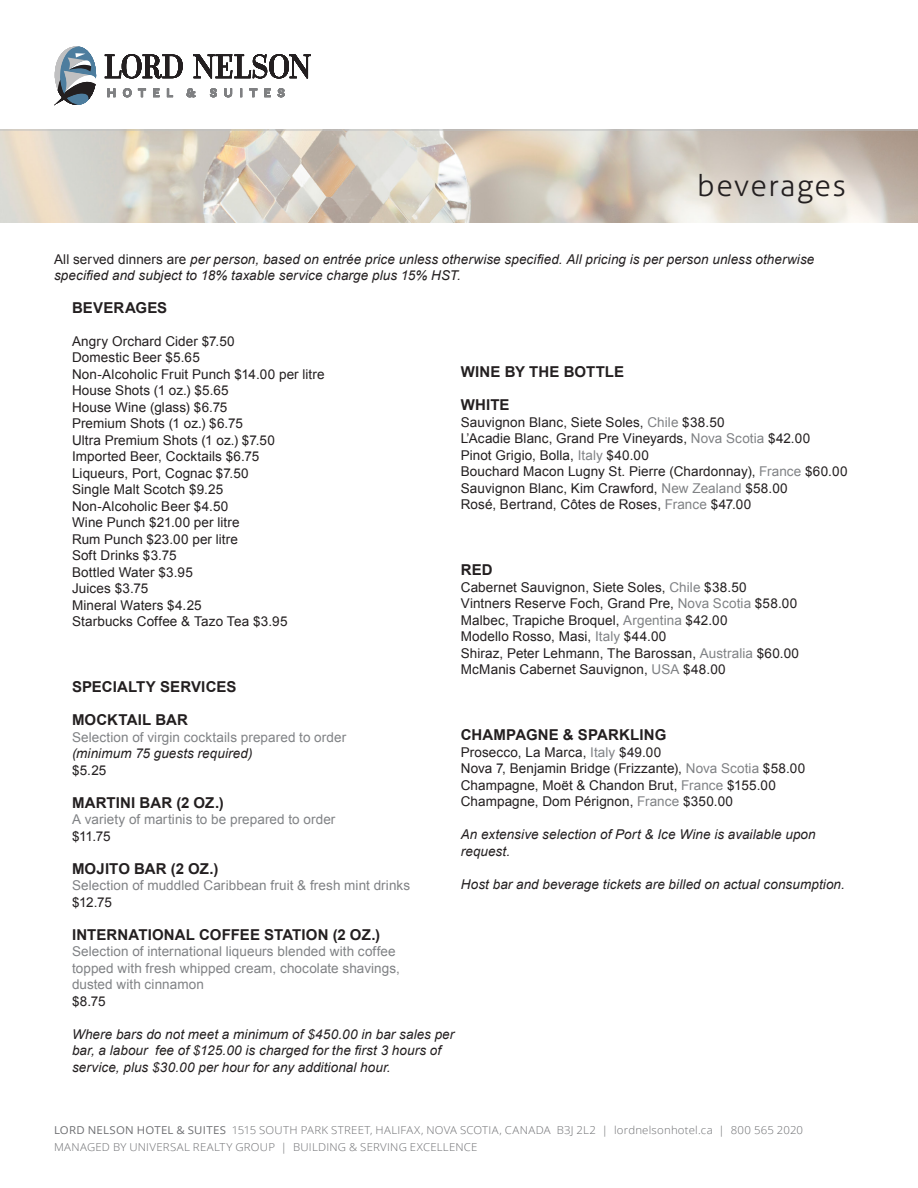
<style>
.page{position:relative;width:918px;height:1188px;background:#fff}
.page>*{position:absolute;margin:0;border:0;box-sizing:border-box;transform-origin:0 0}
.t1{font:300 30px "Aller";letter-spacing:.045em;color:#231f20}
.t2{font:27px "Open Sans";letter-spacing:.05em;color:#231f20}
.t3{font:700 15px "Arial";letter-spacing:.01em;color:#231f20}
.t4{font:13.5px/16.5px "Arial";letter-spacing:.01em;color:#231f20}
.t5{font:italic 13.5px/16.5px "Arial";letter-spacing:.005em;color:#231f20}
.t6{font:13.5px/16.5px "Arial";letter-spacing:.01em;color:#808285}
.t7{font:300 10.8px/16.5px "Open Sans";letter-spacing:.02em;color:#6d6e71;scale:1.05 1}
.s1{font-style:normal}
.s2{color:#808285}
.s3{font-weight:400}
</style>
<div class="page">
<svg style="left:0;top:130px;width:918px;height:93px;background:#d6cdc1"></svg>
<svg style="left:105px;top:54px;width:77px;height:24px"></svg>
<svg style="left:193px;top:54px;width:117px;height:24px"></svg>
<svg style="left:107px;top:88px;width:8px;height:9px"></svg>
<svg style="left:123px;top:88px;width:9px;height:9px"></svg>
<svg style="left:138px;top:88px;width:8px;height:9px"></svg>
<svg style="left:153px;top:88px;width:6px;height:9px"></svg>
<svg style="left:167px;top:88px;width:6px;height:9px"></svg>
<svg style="left:187px;top:88px;width:8px;height:9px"></svg>
<svg style="left:210px;top:88px;width:7px;height:9px"></svg>
<svg style="left:224px;top:88px;width:8px;height:9px"></svg>
<svg style="left:240px;top:89px;width:2px;height:8px"></svg>
<svg style="left:249px;top:88px;width:8px;height:9px"></svg>
<svg style="left:264px;top:88px;width:7px;height:9px"></svg>
<svg style="left:278px;top:88px;width:7px;height:9px"></svg>
<svg style="left:54px;top:46px;width:43px;height:59px"></svg>
<h2 class="t2" style="left:642px;top:165px;width:206px">served dinners</h2>
<h1 class="t1" style="left:697px;top:167px;width:150px">beverages</h1>
<p class="t5" style="left:54px;top:251px;width:762px"><span class="s1">All served dinners are</span> per person, based on entrée price unless otherwise specified. All pricing is per person unless otherwise specified and subject to 18% taxable service charge plus 15% HST.</p>
<p class="t3" style="left:72px;top:297px;width:97px">BEVERAGES</p>
<p class="t4" style="left:72px;top:333px;width:254px">Angry Orchard Cider $7.50<br>Domestic Beer $5.65<br>Non-Alcoholic Fruit Punch $14.00 per litre<br>House Shots (1 oz.) $5.65<br>House Wine (glass) $6.75<br>Premium Shots (1 oz.) $6.75<br>Ultra Premium Shots (1 oz.) $7.50<br>Imported Beer, Cocktails $6.75<br>Liqueurs, Port, Cognac $7.50<br>Single Malt Scotch $9.25<br>Non-Alcoholic Beer $4.50<br>Wine Punch $21.00 per litre<br>Rum Punch $23.00 per litre<br>Soft Drinks $3.75<br>Bottled Water $3.95<br>Juices $3.75<br>Mineral Waters $4.25<br>Starbucks Coffee &amp; Tazo Tea $3.95</p>
<p class="t3" style="left:461px;top:362px;width:165px">WINE BY THE BOTTLE</p>
<p class="t3" style="left:461px;top:395px;width:50px">WHITE</p>
<p class="t4" style="left:461px;top:414px;width:388px">Sauvignon Blanc, Siete Soles, <span class="s2">Chile</span> $38.50<br>L’Acadie Blanc, Grand Pre Vineyards, <span class="s2">Nova Scotia</span> $42.00<br>Pinot Grigio, Bolla, <span class="s2">Italy</span> $40.00<br>Bouchard Macon Lugny St. Pierre (Chardonnay), <span class="s2">France</span> $60.00<br>Sauvignon Blanc, Kim Crawford, <span class="s2">New Zealand</span> $58.00<br>Rosé, Bertrand, Côtes de Roses, <span class="s2">France</span> $47.00</p>
<p class="t3" style="left:461px;top:560px;width:33px">RED</p>
<p class="t4" style="left:461px;top:579px;width:340px">Cabernet Sauvignon, Siete Soles, <span class="s2">Chile</span> $38.50<br>Vintners Reserve Foch, Grand Pre, <span class="s2">Nova Scotia</span> $58.00<br>Malbec, Trapiche Broquel, <span class="s2">Argentina</span> $42.00<br>Modello Rosso, Masi, <span class="s2">Italy</span> $44.00<br>Shiraz, Peter Lehmann, The Barossan, <span class="s2">Australia</span> $60.00<br>McManis Cabernet Sauvignon, <span class="s2">USA</span> $48.00</p>
<p class="t3" style="left:72px;top:677px;width:166px">SPECIALTY SERVICES</p>
<p class="t3" style="left:72px;top:710px;width:118px">MOCKTAIL BAR</p>
<p class="t6" style="left:72px;top:729px;width:276px">Selection of virgin cocktails prepared to order</p>
<p class="t5" style="left:72px;top:745px;width:182px">(minimum 75 guests required)</p>
<p class="t4" style="left:72px;top:762px;width:36px">$5.25</p>
<p class="t3" style="left:72px;top:792px;width:153px">MARTINI BAR (2 OZ.)</p>
<p class="t6" style="left:72px;top:811px;width:265px">A variety of martinis to be prepared to order</p>
<p class="t4" style="left:72px;top:828px;width:40px">$11.75</p>
<p class="t3" style="left:72px;top:858px;width:148px">MOJITO BAR (2 OZ.)</p>
<p class="t6" style="left:72px;top:877px;width:340px">Selection of muddled Caribbean fruit &amp; fresh mint drinks</p>
<p class="t4" style="left:72px;top:894px;width:41px">$12.75</p>
<p class="t3" style="left:72px;top:924px;width:310px">INTERNATIONAL COFFEE STATION (2 OZ.)</p>
<p class="t6" style="left:72px;top:943px;width:330px">Selection of international liqueurs blended with coffee topped with fresh whipped cream, chocolate shavings, dusted with cinnamon</p>
<p class="t4" style="left:72px;top:993px;width:35px">$8.75</p>
<p class="t5" style="left:72px;top:1026px;width:384px">Where bars do not meet a minimum of $450.00 in bar sales per bar, a labour fee of $125.00 is charged for the first 3 hours of service, plus $30.00 per hour for any additional hour.</p>
<p class="t3" style="left:461px;top:725px;width:207px">CHAMPAGNE &amp; SPARKLING</p>
<p class="t4" style="left:461px;top:744px;width:346px">Prosecco, La Marca, <span class="s2">Italy</span> $49.00<br>Nova 7, Benjamin Bridge (Frizzante), <span class="s2">Nova Scotia</span> $58.00<br>Champagne, Moët &amp; Chandon Brut, <span class="s2">France</span> $155.00<br>Champagne, Dom Pérignon, <span class="s2">France</span> $350.00</p>
<p class="t5" style="left:461px;top:826px;width:356px">An extensive selection of Port &amp; Ice Wine is available upon request.</p>
<p class="t5" style="left:461px;top:876px;width:386px">Host bar and beverage tickets are billed on actual consumption.</p>
<p class="t7" style="left:54px;top:1122px;width:715px"><span class="s3">LORD NELSON HOTEL &amp; SUITES</span> 1515 SOUTH PARK STREET, HALIFAX, NOVA SCOTIA, CANADA B3J 2L2 | lordnelsonhotel.ca | 800 565 2020<br>MANAGED BY UNIVERSAL REALTY GROUP | BUILDING &amp; SERVING EXCELLENCE</p>
</div>
